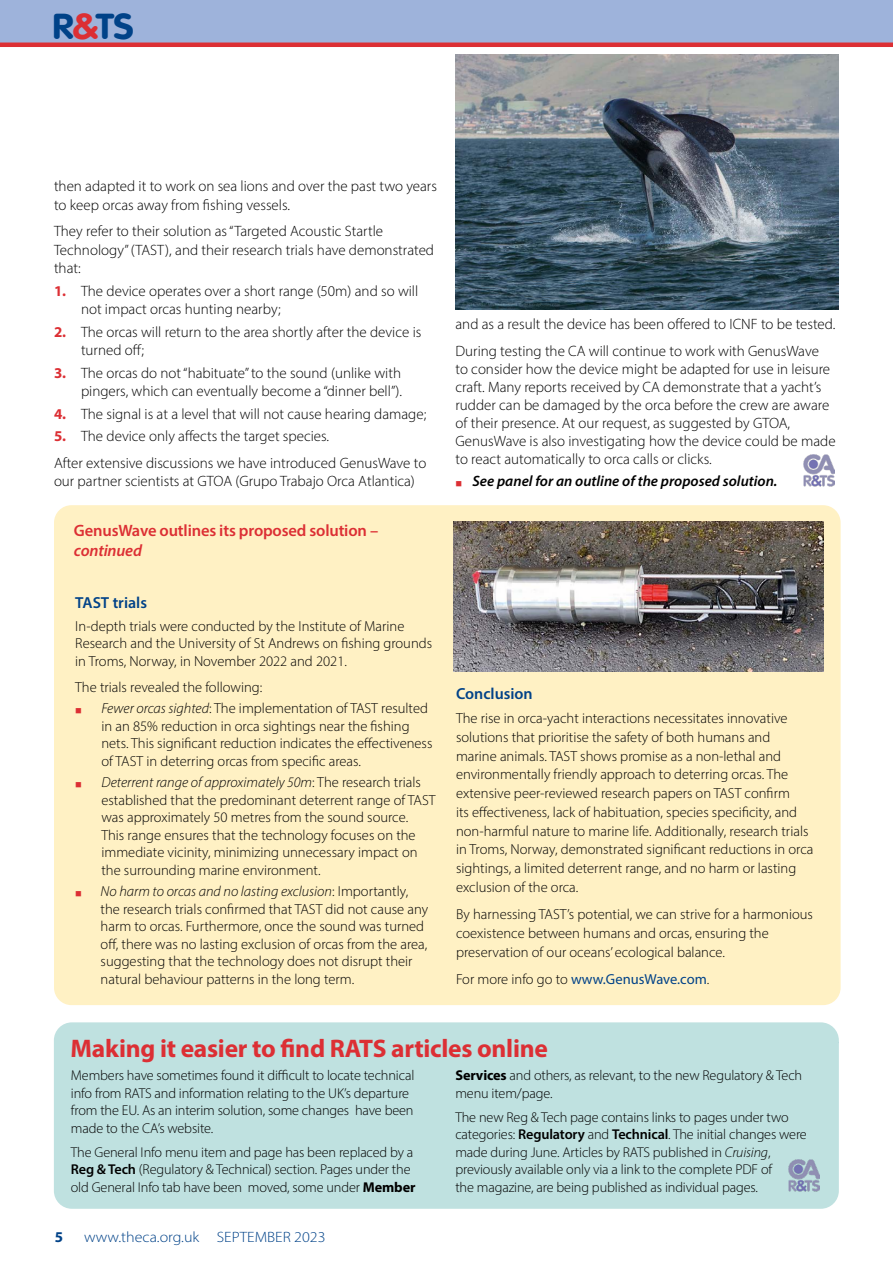
<style>
.page{position:relative;width:893px;height:1263px;background:#fff}
.page>*{position:absolute;margin:0;border:0;box-sizing:border-box;transform-origin:0 0}
.t1{font:700 36px "Vag Rounded";color:#004288;scale:1.07 1}
.t2{font:700 25.5px "Myriad Pro";letter-spacing:-.01em;color:#dc2f34}
.t3{font:600 16.5px "Myriad Pro";letter-spacing:-.01em;color:#dc2f34}
.t4{font:italic 600 16.5px "Myriad Pro";letter-spacing:-.01em;color:#dc2f34}
.t5{font:600 16.05px "Myriad Pro";color:#004288}
.t6{font:300 15px/18.3px "Myriad Pro";color:#000}
.t7{font:italic 600 15px "Myriad Pro";color:#000}
.t8{font:300 15px "Myriad Pro";color:#004288;scale:1.07 1}
.t9{font:700 15px "Myriad Pro";color:#004288}
.t10{font:300 14.55px/17.5px "Myriad Pro";color:#000}
.t11{font:14.55px "Myriad Pro";color:#004288}
.t12{font:300 14.25px/17.5px "Myriad Pro";letter-spacing:-.01em;color:#000}
.s1{color:#dc2f34}
.s2{font-weight:700;color:#dc2f34}
.s3{font-style:italic}
.s4{font-weight:300;color:#000}
.s5{font-weight:600}
.s6{font-weight:700}
</style>
<div class="page">
<div style="left:0;top:0;width:893px;height:44px;background:#9eb3db"></div>
<hr style="left:0;top:43px;width:893px;height:4px;background:#dc2f34">
<div style="left:54px;top:505px;width:787px;height:500px;background:#fff1c4;border-radius:17px"></div>
<img style="left:456px;top:54px;width:383px;height:255px">
<img style="left:804px;top:454px;width:31px;height:32px">
<div style="left:54px;top:1022px;width:785px;height:187px;background:#bfe1e0;border-radius:18px"></div>
<img style="left:789px;top:1159px;width:31px;height:32px">
<img style="left:453px;top:522px;width:371px;height:149px">
<h1 class="t1" style="left:53px;top:5px;width:77px">R<span class="s1">&amp;</span>TS</h1>
<p class="t6" style="left:54px;top:177px;width:384px">then adapted it to work on sea lions and over the past two years to keep orcas away from fishing vessels.</p>
<p class="t6" style="left:54px;top:222px;width:382px">They refer to their solution as “Targeted Acoustic Startle<br>Technology” (TAST), and their research trials have demonstrated that:</p>
<p class="t6" style="left:81px;top:281px;width:339px;text-indent:-27px"><span class="s2">1.</span> The device operates over a short range (50m) and so will not impact orcas hunting nearby;</p>
<p class="t6" style="left:81px;top:322px;width:342px;text-indent:-27px"><span class="s2">2.</span> The orcas will return to the area shortly after the device is turned off;</p>
<p class="t6" style="left:54px;top:363px;width:350px;text-align:right"><span class="s2">3.</span> The orcas do not “habituate” to the sound (unlike with pingers, which can eventually become a “dinner bell”).</p>
<p class="t6" style="left:54px;top:404px;width:374px"><span class="s2">4.</span> The signal is at a level that will not cause hearing damage;</p>
<p class="t6" style="left:54px;top:423px;width:374px;line-height:26.8px"><span class="s2">5.</span> The device only affects the target species.<br>After extensive discussions we have introduced GenusWave to</p>
<p class="t6" style="left:54px;top:472px;width:362px">our partner scientists at GTOA (Grupo Trabajo Orca Atlantica)</p>
<p class="t3" style="left:74px;top:520px;width:306px">GenusWave outlines its proposed solution –</p>
<p class="t4" style="left:74px;top:540px;width:70px">continued</p>
<p class="t5" style="left:75px;top:592px;width:73px">TAST trials</p>
<p class="t10" style="left:75px;top:617px;width:358px">In-depth trials were conducted by the Institute of Marine<br>Research and the University of St Andrews on fishing grounds in Troms, Norway, in November 2022 and 2021.</p>
<p class="t10" style="left:75px;top:678px;width:189px">The trials revealed the following:</p>
<p class="t10" style="left:101px;top:699px;width:332px;text-indent:-26px"><span class="s1">■</span> <span class="s3">Fewer orcas sighted</span>: The implementation of TAST resulted in an 85% reduction in orca sightings near the fishing nets. This significant reduction indicates the effectiveness of TAST in deterring orcas from specific areas.</p>
<p class="t10" style="left:101px;top:774px;width:336px;text-indent:-26px"><span class="s1">■</span> <span class="s3">Deterrent range of approximately 50m</span>: The research trials established that the predominant deterrent range of TAST was approximately 50 metres from the sound source.<br>This range ensures that the technology focuses on the immediate vicinity, minimizing unnecessary impact on the surrounding marine environment.</p>
<p class="t10" style="left:101px;top:883px;width:329px;text-indent:-25px"><span class="s1">■</span> <span class="s3">No harm to orcas and no lasting exclusion</span>: Importantly, the research trials confirmed that TAST did not cause any harm to orcas. Furthermore, once the sound was turned off, there was no lasting exclusion of orcas from the area, suggesting that the technology does not disrupt their natural behaviour patterns in the long term.</p>
<p class="t6" style="left:455px;top:311px;width:381px;line-height:26.5px">and as a result the device has been offered to ICNF to be tested.<br>During testing the CA will continue to work with GenusWave</p>
<p class="t6" style="left:455px;top:360px;width:382px">to consider how the device might be adapted for use in leisure craft. Many reports received by CA demonstrate that a yacht’s rudder can be damaged by the orca before the crew are aware of their presence. At our request, as suggested by GTOA, GenusWave is also investigating how the device could be made to react automatically to orca calls or clicks.</p>
<p class="t7" style="left:455px;top:471px;width:324px"><span class="s1">■</span> See panel for an outline of the proposed solution.</p>
<p class="t5" style="left:456px;top:683px;width:78px">Conclusion</p>
<p class="t10" style="left:456px;top:709px;width:359px;line-height:18.8px">The rise in orca-yacht interactions necessitates innovative solutions that prioritise the safety of both humans and marine animals. TAST shows promise as a non-lethal and environmentally friendly approach to deterring orcas. The extensive peer-reviewed research papers on TAST confirm<br>its effectiveness, lack of habituation, species specificity, and non-harmful nature to marine life. Additionally, research trials in Troms, Norway, demonstrated significant reductions in orca sightings, a limited deterrent range, and no harm or lasting exclusion of the orca.</p>
<p class="t10" style="left:456px;top:905px;width:358px;line-height:18.8px">By harnessing TAST’s potential, we can strive for a harmonious coexistence between humans and orcas, ensuring the preservation of our oceans’ ecological balance.</p>
<p class="t11" style="left:456px;top:970px;width:255px"><span class="s4">For more info go to</span> www.GenusWave.com<span class="s4">.</span></p>
<h2 class="t2" style="left:71px;top:1031px;width:479px">Making it easier to find RATS articles online</h2>
<p class="t12" style="left:71px;top:1066px;width:345px">Members have sometimes found it difficult to locate technical info from RATS and information relating to the UK’s departure from the EU. As an interim solution, some changes have been made to the CA’s website.</p>
<p class="t12" style="left:71px;top:1143px;width:346px">The General Info menu item and page has been replaced by a<br><span class="s5">Reg &amp; Tech</span> (Regulatory &amp; Technical) section. Pages under the old General Info tab have been moved, some under <span class="s6">Member</span></p>
<p class="t9" style="left:55px;top:1227px;width:10px">5</p>
<p class="t8" style="left:84px;top:1227px;width:227px">www.theca.org.uk SEPTEMBER 2023</p>
<p class="t12" style="left:455px;top:1066px;width:348px"><span class="s6">Services</span> and others, as relevant, to the new Regulatory &amp; Tech menu item/page.</p>
<p class="t12" style="left:455px;top:1108px;width:353px">The new Reg &amp; Tech page contains links to pages under two categories: <span class="s5">Regulatory</span> and <span class="s5">Technical</span>. The initial changes were made during June. Articles by RATS published in <span class="s3">Cruising</span>, previously available only via a link to the complete PDF of<br>the magazine, are being published as individual pages.</p>
</div>
